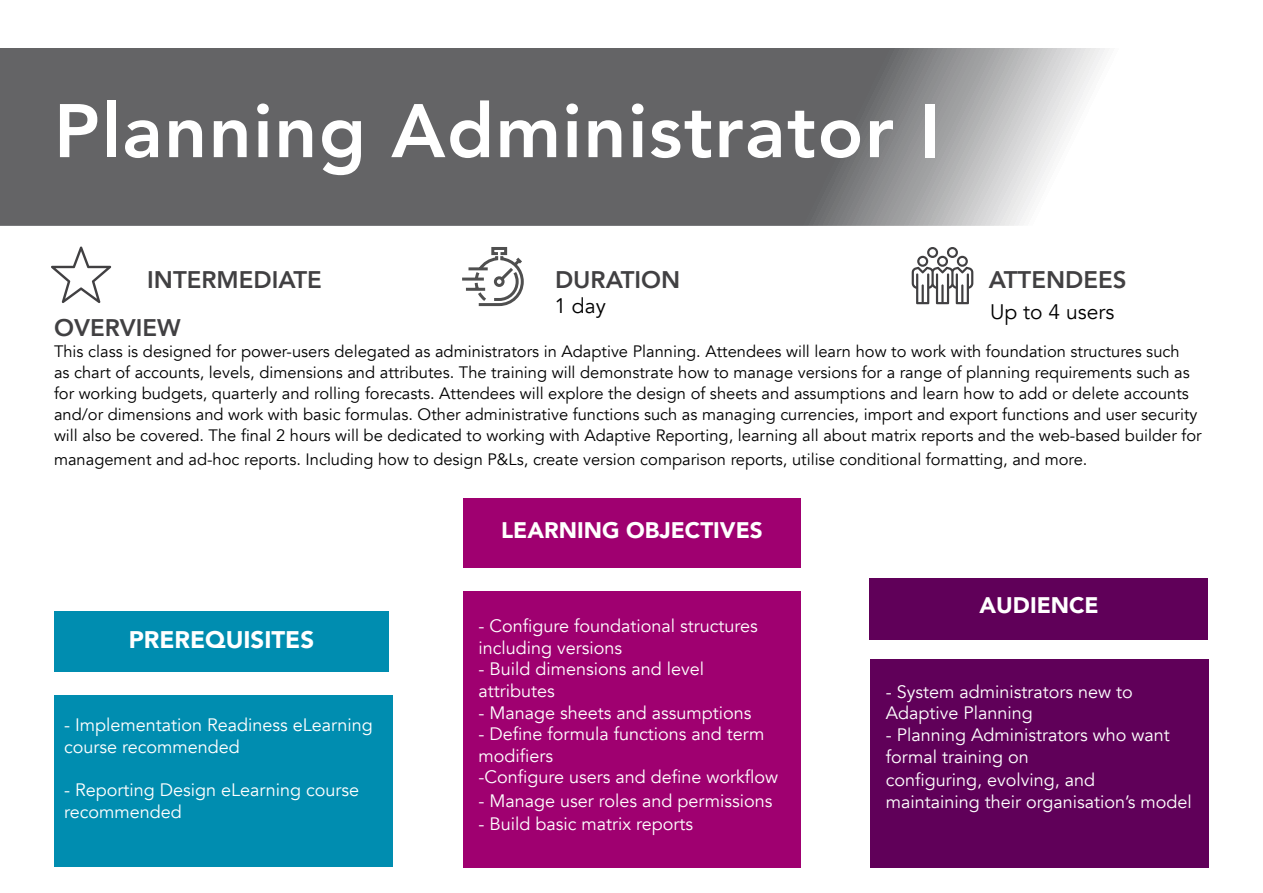
<style>
.page{position:relative;width:1263px;height:893px;background:#fff}
.page>*{position:absolute;margin:0;border:0;box-sizing:border-box;transform-origin:0 0}
.t1{font:800 75px "Avenir";letter-spacing:.02em;color:#fff}
.t2{font:800 24px "Avenir";color:#414042}
.t3{font:900 24px "Avenir";color:#fff}
.t4{font:900 22.5px "Avenir";color:#fff}
.t5{font:21px "Avenir";color:#000}
.t6{font:18px/21.6px "Avenir";color:#fff}
.t7{font:16.5px/21px "Avenir";color:#000}
</style>
<div class="page">
<div style="left:54px;top:695px;width:339px;height:172px;background:#008db0"></div>
<div style="left:54px;top:611px;width:335px;height:61px;background:#008db0"></div>
<div style="left:463px;top:499px;width:338px;height:69px;background:#9f0070"></div>
<div style="left:869px;top:578px;width:339px;height:62px;background:#600059"></div>
<div style="left:463px;top:591px;width:338px;height:276px;background:#9f0070"></div>
<div style="left:870px;top:659px;width:339px;height:208px;background:#600059"></div>
<svg style="left:51px;top:247px;width:60px;height:56px"></svg>
<svg style="left:462px;top:247px;width:62px;height:60px"></svg>
<svg style="left:912px;top:247px;width:61px;height:57px"></svg>
<svg style="left:0;top:48px;width:1105px;height:178px;background:#777779"></svg>
<h1 class="t1" style="left:54px;top:73px;width:887px">Planning Administrator I</h1>
<h2 class="t2" style="left:147px;top:261px;width:176px">INTERMEDIATE</h2>
<h2 class="t2" style="left:555px;top:261px;width:127px">DURATION</h2>
<h2 class="t2" style="left:989px;top:261px;width:139px">ATTENDEES</h2>
<p class="t5" style="left:990px;top:299px;width:126px">Up to 4 users</p>
<p class="t5" style="left:554px;top:293px;width:53px">1 day</p>
<h2 class="t2" style="left:54px;top:309px;width:128px">OVERVIEW</h2>
<p class="t7" style="left:54px;top:341px;width:1149px">This class is designed for power-users delegated as administrators in Adaptive Planning. Attendees will learn how to work with foundation structures such<br>as chart of accounts, levels, dimensions and attributes. The training will demonstrate how to manage versions for a range of planning requirements such as for working budgets, quarterly and rolling forecasts. Attendees will explore the design of sheets and assumptions and learn how to add or delete accounts and/or dimensions and work with basic formulas. Other administrative functions such as managing currencies, import and export functions and user security will also be covered. The final 2 hours will be dedicated to working with Adaptive Reporting, learning all about matrix reports and the web-based builder for</p>
<p class="t7" style="left:54px;top:449px;width:1035px">management and ad-hoc reports. Including how to design P&amp;Ls, create version comparison reports, utilise conditional formatting, and more.</p>
<h2 class="t3" style="left:129px;top:619px;width:187px">PREREQUISITES</h2>
<p class="t6" style="left:64px;top:715px;width:310px">- Implementation Readiness eLearning course recommended</p>
<p class="t6" style="left:64px;top:780px;width:296px">- Reporting Design eLearning course recommended</p>
<h3 class="t4" style="left:501px;top:511px;width:263px">LEARNING OBJECTIVES</h3>
<p class="t6" style="left:478px;top:616px;width:281px">- Configure foundational structures including versions</p>
<p class="t6" style="left:478px;top:659px;width:227px">- Build dimensions and level attributes</p>
<p class="t6" style="left:478px;top:702px;width:275px">- Manage sheets and assumptions</p>
<p class="t6" style="left:478px;top:724px;width:301px">- Define formula functions and term modifiers<br>-Configure users and define workflow</p>
<p class="t6" style="left:478px;top:790px;width:296px">- Manage user roles and permissions</p>
<p class="t6" style="left:478px;top:814px;width:216px">- Build basic matrix reports</p>
<h3 class="t4" style="left:980px;top:586px;width:121px">AUDIENCE</h3>
<p class="t6" style="left:886px;top:681px;width:248px">- System administrators new to<br>Adaptive Planning</p>
<p class="t6" style="left:886px;top:724px;width:285px">- Planning Administrators who want formal training on</p>
<p class="t6" style="left:886px;top:769px;width:307px">configuring, evolving, and maintaining their organisation’s model</p>
</div>
